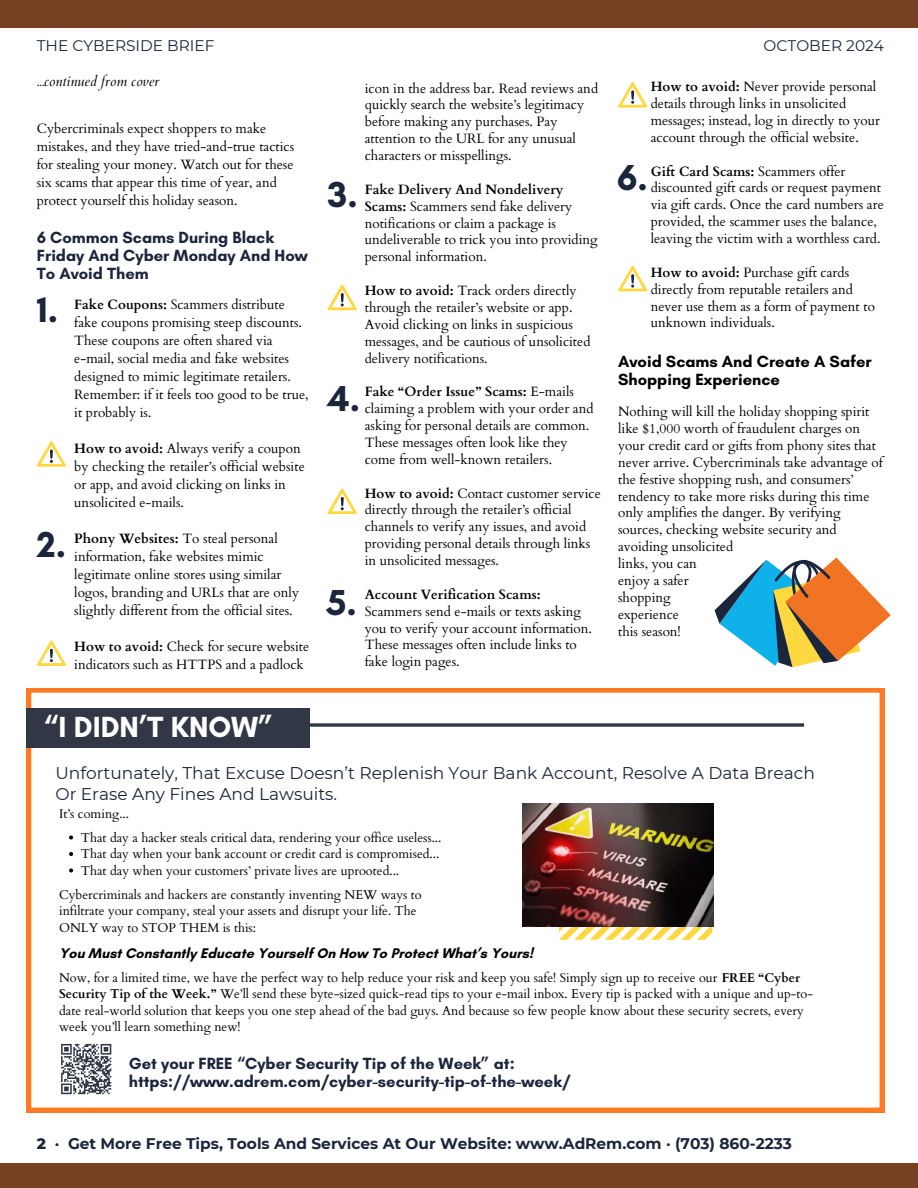
<style>
.page{position:relative;width:918px;height:1188px;background:#fff}
.page>*{position:absolute;margin:0;border:0;box-sizing:border-box;transform-origin:0 0}
.t1{font:700 36.75px "Glacial Indifference";color:#1b253c}
.t2{font:700 29.7px "Glacial Indifference";color:#fff}
.t3{font:16.95px/21.3px "Montserrat";color:#1b253c}
.t4{font:700 16.5px/18px "Glacial Indifference";color:#1b253c}
.t5{font:700 16.5px/18px "Glacial Indifference";color:#000}
.t6{font:700 15.45px "Montserrat";color:#1b253c}
.t7{font:15.45px "Montserrat";color:#1b253c}
.t8{font:700 14.25px "Glacial Indifference";color:#000}
.t9{font:italic 14.25px "Cardo";color:#000}
.t10{font:13.5px/16.8px "Cardo";color:#000}
.t11{font:700 13.5px "Cardo";color:#000}
.t12{font:12.75px/16.5px "Cardo";color:#000}
.s1{font-weight:700}
.s2{font-weight:800}
</style>
<div class="page">
<div style="left:0;top:0;width:918px;height:27px;background:#764123"></div>
<div style="left:0;top:1163px;width:918px;height:25px;background:#764123"></div>
<svg style="left:27px;top:688px;width:857px;height:424px"></svg>
<svg style="left:310px;top:723px;width:494px;height:4px;background:#505561"></svg>
<div style="left:27px;top:708px;width:283px;height:40px;background:#313745"></div>
<div style="left:58px;top:1041px;width:56px;height:56px;background:#fff"></div>
<svg style="left:61px;top:1043px;width:51px;height:52px"></svg>
<svg style="left:37px;top:441px;width:29px;height:26px"></svg>
<svg style="left:328px;top:285px;width:29px;height:25px"></svg>
<svg style="left:37px;top:640px;width:29px;height:26px"></svg>
<svg style="left:328px;top:488px;width:29px;height:26px"></svg>
<svg style="left:618px;top:82px;width:29px;height:26px"></svg>
<svg style="left:618px;top:266px;width:29px;height:25px"></svg>
<svg style="left:714px;top:557px;width:177px;height:111px"></svg>
<svg style="left:69px;top:836px;width:4px;height:4px"></svg>
<svg style="left:69px;top:852px;width:4px;height:4px"></svg>
<svg style="left:69px;top:869px;width:4px;height:4px"></svg>
<svg style="left:559px;top:927px;width:153px;height:13px"></svg>
<img style="left:523px;top:804px;width:191px;height:123px">
<p class="t7" style="left:37px;top:36px;width:179px">THE CYBERSIDE BRIEF</p>
<p class="t7" style="left:764px;top:36px;width:122px">OCTOBER 2024</p>
<p class="t9" style="left:37px;top:72px;width:124px">...continued from cover</p>
<p class="t10" style="left:37px;top:120px;width:259px;line-height:18px">Cybercriminals expect shoppers to make mistakes, and they have tried-and-true tactics for stealing your money. Watch out for these six scams that appear this time of year, and protect yourself this holiday season.</p>
<p class="t4" style="left:37px;top:228px;width:273px">6 Common Scams During Black<br>Friday And Cyber Monday And How<br>To Avoid Them</p>
<p class="t10" style="left:74px;top:296px;width:236px;line-height:18px"><span class="s1">Fake Coupons:</span> Scammers distribute fake coupons promising steep discounts.<br>These coupons are often shared via e-mail, social media and fake websites designed to mimic legitimate retailers.<br>Remember: if it feels too good to be true, it probably is.</p>
<p class="t10" style="left:74px;top:440px;width:232px;line-height:18px"><span class="s1">How to avoid:</span> Always verify a coupon by checking the retailer’s official website or app, and avoid clicking on links in unsolicited e-mails.</p>
<p class="t10" style="left:74px;top:530px;width:226px;line-height:18px"><span class="s1">Phony Websites:</span> To steal personal information, fake websites mimic legitimate online stores using similar logos, branding and URLs that are only slightly different from the official sites.</p>
<p class="t10" style="left:74px;top:638px;width:237px;line-height:18px"><span class="s1">How to avoid:</span> Check for secure website indicators such as HTTPS and a padlock</p>
<h1 class="t1" style="left:37px;top:287px;width:23px">1.</h1>
<h1 class="t1" style="left:37px;top:522px;width:31px">2.</h1>
<h2 class="t2" style="left:43px;top:709px;width:232px">“I DIDN’T KNOW”</h2>
<p class="t10" style="left:365px;top:80px;width:235px">icon in the address bar. Read reviews and quickly search the website’s legitimacy before making any purchases. Pay attention to the URL for any unusual characters or misspellings.</p>
<p class="t10" style="left:365px;top:181px;width:235px"><span class="s1">Fake Delivery And Nondelivery Scams:</span> Scammers send fake delivery notifications or claim a package is undeliverable to trick you into providing personal information.</p>
<p class="t10" style="left:365px;top:282px;width:227px"><span class="s1">How to avoid:</span> Track orders directly through the retailer’s website or app.<br>Avoid clicking on links in suspicious messages, and be cautious of unsolicited delivery notifications.</p>
<p class="t10" style="left:365px;top:384px;width:230px"><span class="s1">Fake “Order Issue” Scams:</span> E-mails claiming a problem with your order and asking for personal details are common.<br>These messages often look like they come from well-known retailers.</p>
<p class="t10" style="left:365px;top:485px;width:238px"><span class="s1">How to avoid:</span> Contact customer service directly through the retailer’s official channels to verify any issues, and avoid providing personal details through links in unsolicited messages.</p>
<p class="t11" style="left:365px;top:585px;width:177px">Account Verification Scams:</p>
<p class="t10" style="left:365px;top:603px;width:229px">Scammers send e-mails or texts asking you to verify your account information.<br>These messages often include links to fake login pages.</p>
<h1 class="t1" style="left:328px;top:173px;width:32px">3.</h1>
<h1 class="t1" style="left:328px;top:376px;width:34px">4.</h1>
<h1 class="t1" style="left:326px;top:580px;width:32px">5.</h1>
<p class="t10" style="left:651px;top:79px;width:231px"><span class="s1">How to avoid:</span> Never provide personal details through links in unsolicited messages; instead, log in directly to your account through the official website.</p>
<p class="t10" style="left:651px;top:163px;width:235px"><span class="s1">Gift Card Scams:</span> Scammers offer discounted gift cards or request payment via gift cards. Once the card numbers are provided, the scammer uses the balance, leaving the victim with a worthless card.</p>
<p class="t10" style="left:651px;top:264px;width:226px"><span class="s1">How to avoid:</span> Purchase gift cards directly from reputable retailers and never use them as a form of payment to unknown individuals.</p>
<h1 class="t1" style="left:617px;top:155px;width:33px">6.</h1>
<p class="t5" style="left:618px;top:352px;width:255px">Avoid Scams And Create A Safer<br>Shopping Experience</p>
<p class="t10" style="left:618px;top:403px;width:266px">Nothing will kill the holiday shopping spirit like $1,000 worth of fraudulent charges on your credit card or gifts from phony sites that never arrive. Cybercriminals take advantage of the festive shopping rush, and consumers’ tendency to take more risks during this time only amplifies the danger. By verifying sources, checking website security and avoiding unsolicited<br>links, you can<br>enjoy a safer<br>shopping<br>experience<br>this season!</p>
<p class="t3" style="left:55px;top:762px;width:761px">Unfortunately, That Excuse Doesn’t Replenish Your Bank Account, Resolve A Data Breach<br>Or Erase Any Fines And Lawsuits.</p>
<p class="t12" style="left:81px;top:802px;width:362px;line-height:24px;text-indent:-22px">It’s coming...<br>That day a hacker steals critical data, rendering your office useless...</p>
<p class="t12" style="left:81px;top:846px;width:360px">That day when your bank account or credit card is compromised...<br>That day when your customers’ private lives are uprooted...</p>
<p class="t12" style="left:59px;top:886px;width:364px">Cybercriminals and hackers are constantly inventing NEW ways to infiltrate your company, steal your assets and disrupt your life. The<br>ONLY way to STOP THEM is this:</p>
<p class="t8" style="left:59px;top:944px;width:475px">You Must Constantly Educate Yourself On How To Protect What’s Yours!</p>
<p class="t12" style="left:59px;top:969px;width:755px">Now, for a limited time, we have the perfect way to help reduce your risk and keep you safe! Simply sign up to receive our <span class="s1">FREE “Cyber Security Tip of the Week.”</span> We’ll send these byte-sized quick-read tips to your e-mail inbox. Every tip is packed with a unique and up-to&shy;date real-world solution that keeps you one step ahead of the bad guys. And because so few people know about these security secrets, every week you’ll learn something new!</p>
<p class="t4" style="left:129px;top:1054px;width:443px">Get your FREE “Cyber Security Tip of the Week” at: https://www.adrem.com/cyber-security-tip-of-the-week/</p>
<p class="t6" style="left:37px;top:1134px;width:757px"><span class="s2">2</span> · Get More Free Tips, Tools And Services At Our Website: www.AdRem.com · (703) 860-2233</p>
</div>
